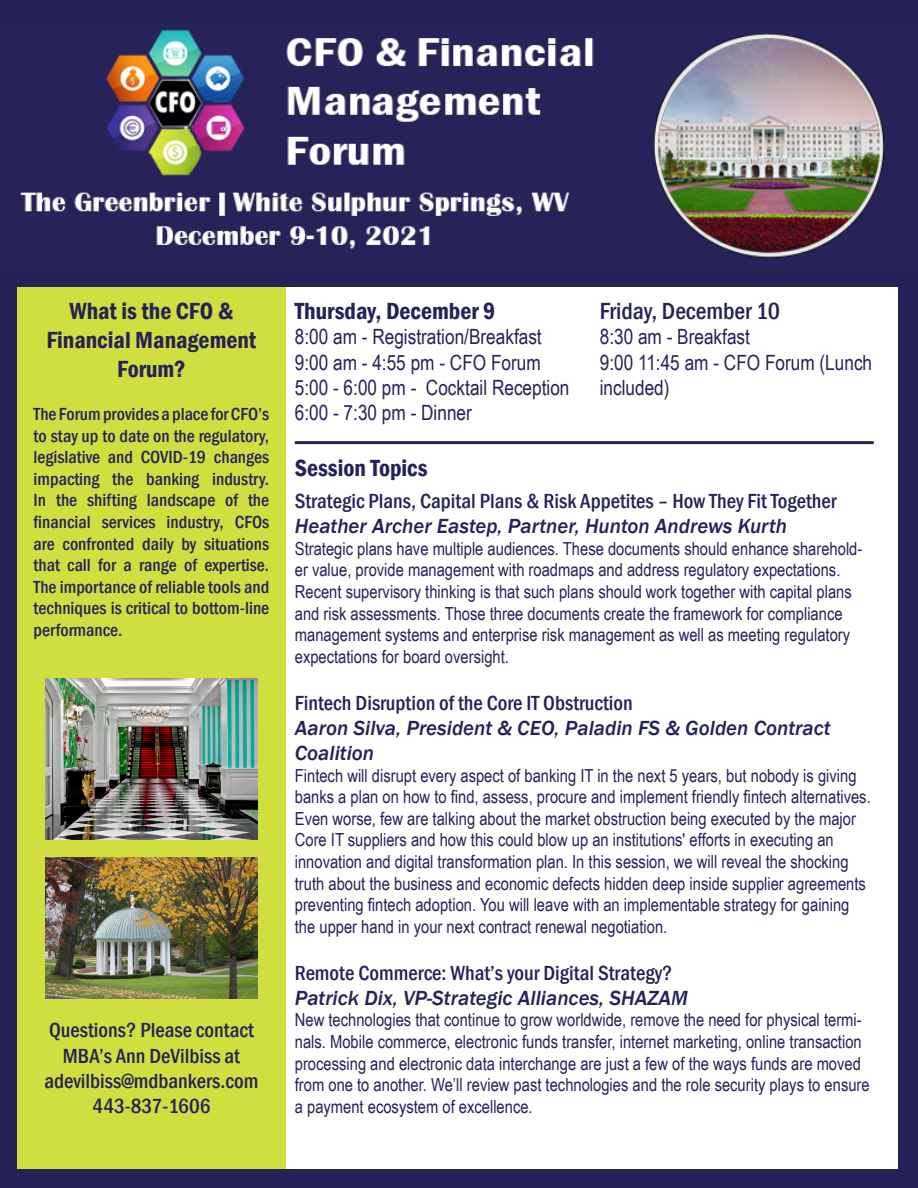
<style>
.page{position:relative;width:918px;height:1188px;background:#242257}
.page>*{position:absolute;margin:0;border:0;box-sizing:border-box;transform-origin:0 0}
.t1{font:600 condensed 24px/28.8px "Franklin Gothic";color:#242257;text-align:center}
.t2{font:500 condensed 24px "Franklin Gothic";color:#242257}
.t3{font:21px/25.2px "Arial Narrow";color:#242257}
.t4{font:italic 500 21px/25.2px "Franklin Gothic";color:#242257}
.t5{font:500 condensed 21px "Franklin Gothic";color:#242257}
.t6{font:500 condensed 21px/25.2px "Franklin Gothic";color:#242157;text-align:center}
.t7{font:18px/21.6px "Arial Narrow";color:#242257}
.t8{font:500 condensed 18px/21.6px "Franklin Gothic";color:#242257;text-align:justify}
</style>
<div class="page">
<div style="left:55px;top:287px;width:842px;height:882px;background:#fff"></div>
<div style="left:17px;top:287px;width:269px;height:882px;background:#d1de3f"></div>
<img style="left:45px;top:678px;width:212px;height:162px">
<img style="left:45px;top:857px;width:212px;height:142px">
<img style="left:20px;top:30px;width:864px;height:228px">
<hr style="left:295px;top:441px;width:579px;height:3px;background:#242257">
<p class="t1" style="left:47px;top:296px;width:211px">What is the CFO &amp;<br>Financial Management<br>Forum?</p>
<p class="t8" style="left:34px;top:403px;width:237px">The Forum provides a place for CFO’s to stay up to date on the regulatory, legislative and COVID-19 changes impacting the banking industry.<br>In the shifting landscape of the financial services industry, CFOs are confronted daily by situations that call for a range of expertise.<br>The importance of reliable tools and techniques is critical to bottom-line performance.</p>
<p class="t6" style="left:49px;top:1018px;width:206px">Questions? Please contact<br>MBA’s Ann DeVilbiss at</p>
<p class="t6" style="left:44px;top:1068px;width:216px">adevilbiss@mdbankers.com<br>443-837-1606</p>
<p class="t1" style="left:295px;top:296px;width:202px">Thursday, December 9</p>
<p class="t3" style="left:295px;top:324px;width:248px">8:00 am - Registration/Breakfast</p>
<p class="t3" style="left:295px;top:349px;width:247px">9:00 am - 4:55 pm - CFO Forum</p>
<p class="t3" style="left:295px;top:374px;width:276px">5:00 - 6:00 pm - Cocktail Reception</p>
<p class="t3" style="left:295px;top:399px;width:179px">6:00 - 7:30 pm - Dinner</p>
<p class="t2" style="left:600px;top:295px;width:182px">Friday, December 10</p>
<p class="t3" style="left:600px;top:324px;width:152px">8:30 am - Breakfast</p>
<p class="t3" style="left:600px;top:349px;width:274px">9:00 11:45 am - CFO Forum (Lunch included)</p>
<p class="t1" style="left:295px;top:453px;width:134px">Session Topics</p>
<p class="t5" style="left:295px;top:487px;width:543px">Strategic Plans, Capital Plans &amp; Risk Appetites – How They Fit Together</p>
<p class="t4" style="left:295px;top:514px;width:494px">Heather Archer Eastep, Partner, Hunton Andrews Kurth</p>
<p class="t7" style="left:295px;top:537px;width:569px">Strategic plans have multiple audiences. These documents should enhance sharehold&shy;er value, provide management with roadmaps and address regulatory expectations.<br>Recent supervisory thinking is that such plans should work together with capital plans and risk assessments. Those three documents create the framework for compliance management systems and enterprise risk management as well as meeting regulatory expectations for board oversight.</p>
<p class="t5" style="left:295px;top:689px;width:340px">Fintech Disruption of the Core IT Obstruction</p>
<p class="t4" style="left:295px;top:715px;width:537px">Aaron Silva, President &amp; CEO, Paladin FS &amp; Golden Contract<br>Coalition</p>
<p class="t7" style="left:295px;top:764px;width:577px">Fintech will disrupt every aspect of banking IT in the next 5 years, but nobody is giving banks a plan on how to find, assess, procure and implement friendly fintech alternatives.<br>Even worse, few are talking about the market obstruction being executed by the major Core IT suppliers and how this could blow up an institutions' efforts in executing an innovation and digital transformation plan. In this session, we will reveal the shocking truth about the business and economic defects hidden deep inside supplier agreements preventing fintech adoption. You will leave with an implementable strategy for gaining the upper hand in your next contract renewal negotiation.</p>
<p class="t5" style="left:295px;top:959px;width:379px">Remote Commerce: What’s your Digital Strategy?</p>
<p class="t4" style="left:295px;top:985px;width:395px">Patrick Dix, VP-Strategic Alliances, SHAZAM</p>
<p class="t7" style="left:295px;top:1009px;width:576px">New technologies that continue to grow worldwide, remove the need for physical termi&shy;nals. Mobile commerce, electronic funds transfer, internet marketing, online transaction processing and electronic data interchange are just a few of the ways funds are moved from one to another. We’ll review past technologies and the role security plays to ensure a payment ecosystem of excellence.</p>
</div>
